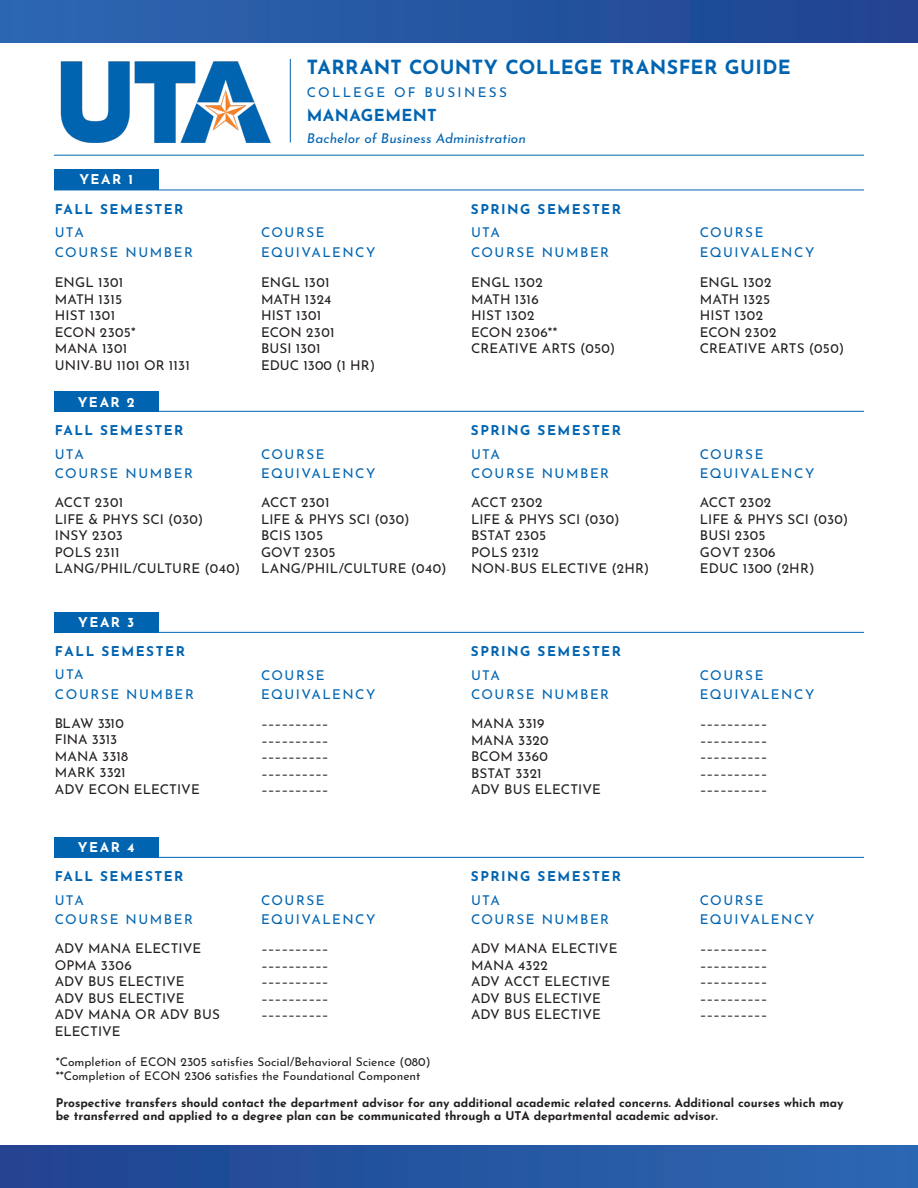
<style>
.page{position:relative;width:918px;height:1188px;background:#fff}
.page>*{position:absolute;margin:0;border:0;box-sizing:border-box;transform-origin:0 0}
.t1{font:700 19.5px "Josefin Sans";letter-spacing:.02em;color:#0064b1}
.t2{font:700 16.5px "Josefin Sans";letter-spacing:.025em;color:#0064b1}
.t3{font:13.5px/16.5px "Josefin Sans";letter-spacing:.005em;color:#231f20}
.t4{font:13.5px/19.5px "Josefin Sans";letter-spacing:.115em;color:#0064b1}
.t5{font:700 13.5px/23.5px "Josefin Sans";letter-spacing:.115em;color:#0064b1}
.t6{font:italic 13.5px "Josefin Sans";letter-spacing:.005em;color:#0064b1}
.t7{font:700 13.5px "Josefin Sans";letter-spacing:.11em;color:#fff}
.t8{font:13.5px "Josefin Sans";letter-spacing:.175em;color:#0064b1}
.t9{font:13.5px "Josefin Sans";letter-spacing:.025em;color:#231f20}
.t10{font:700 12px/13.5px "Josefin Sans";color:#231f20}
.t11{font:12px/13.5px "Josefin Sans";color:#231f20}
.s1{font-style:inherit}
.s2{font-weight:400}
.s3{color:#231f20}
</style>
<div class="page">
<div style="left:54px;top:169px;width:105px;height:21px;background:#0064b1"></div>
<div style="left:54px;top:391px;width:105px;height:20px;background:#0064b1"></div>
<div style="left:54px;top:612px;width:105px;height:20px;background:#0064b1"></div>
<div style="left:54px;top:837px;width:105px;height:20px;background:#0064b1"></div>
<hr style="left:54px;top:155px;width:810px;height:1px;background:#0064b1">
<hr style="left:54px;top:190px;width:810px;height:1px;background:#0064b1">
<hr style="left:54px;top:411px;width:810px;height:1px;background:#0064b1">
<hr style="left:54px;top:632px;width:810px;height:1px;background:#0064b1">
<hr style="left:54px;top:857px;width:810px;height:1px;background:#0064b1">
<hr style="left:290px;top:59px;width:1px;height:84px;background:#0064b1">
<img style="left:60px;top:61px;width:211px;height:82px">
<div style="left:0;top:0;width:918px;height:42px;background:linear-gradient(to right,#2c68b2,#1f4390)"></div>
<div style="left:0;top:1146px;width:918px;height:42px;background:linear-gradient(to right,#1f4390,#2c68b2)"></div>
<p class="t1" style="left:307px;top:49px;width:485px">TARRANT COUNTY COLLEGE TRANSFER GUIDE</p>
<p class="t8" style="left:307px;top:81px;width:201px">COLLEGE OF BUSINESS</p>
<p class="t2" style="left:307px;top:100px;width:131px">MANAGEMENT</p>
<p class="t6" style="left:307px;top:126px;width:220px">Bachelor of Business Administration</p>
<p class="t7" style="left:79px;top:168px;width:55px">YEAR 1</p>
<p class="t5" style="left:55px;top:195px;width:130px">FALL SEMESTER</p>
<p class="t5" style="left:471px;top:195px;width:152px">SPRING SEMESTER</p>
<p class="t4" style="left:55px;top:221px;width:31px">UTA</p>
<p class="t4" style="left:55px;top:241px;width:140px">COURSE NUMBER</p>
<p class="t3" style="left:55px;top:273px;width:70px">ENGL 1301</p>
<p class="t3" style="left:55px;top:289px;width:69px">MATH 1315</p>
<p class="t3" style="left:55px;top:306px;width:62px">HIST 1301</p>
<p class="t3" style="left:55px;top:322px;width:83px">ECON 2305*</p>
<p class="t3" style="left:55px;top:339px;width:74px">MANA 1301</p>
<p class="t3" style="left:55px;top:355px;width:137px">UNIV-BU 1101 OR 1131</p>
<p class="t4" style="left:261px;top:221px;width:116px">COURSE<br>EQUIVALENCY</p>
<p class="t3" style="left:261px;top:273px;width:116px">ENGL 1301<br>MATH 1324<br>HIST 1301<br>ECON 2301<br>BUSI 1301<br>EDUC 1300 <span class="s1">(1 HR)</span></p>
<p class="t4" style="left:471px;top:221px;width:31px">UTA</p>
<p class="t4" style="left:471px;top:241px;width:140px">COURSE NUMBER</p>
<p class="t3" style="left:471px;top:273px;width:73px">ENGL 1302</p>
<p class="t3" style="left:471px;top:289px;width:69px">MATH 1316</p>
<p class="t3" style="left:471px;top:306px;width:65px">HIST 1302</p>
<p class="t3" style="left:471px;top:322px;width:88px">ECON 2306**</p>
<p class="t3" style="left:471px;top:339px;width:146px">CREATIVE ARTS (050)</p>
<p class="t4" style="left:700px;top:221px;width:65px">COURSE</p>
<p class="t4" style="left:700px;top:241px;width:116px">EQUIVALENCY</p>
<p class="t3" style="left:700px;top:273px;width:73px">ENGL 1302</p>
<p class="t3" style="left:700px;top:289px;width:72px">MATH 1325</p>
<p class="t3" style="left:700px;top:306px;width:65px">HIST 1302</p>
<p class="t3" style="left:700px;top:322px;width:78px">ECON 2302</p>
<p class="t3" style="left:700px;top:339px;width:146px">CREATIVE ARTS (050)</p>
<p class="t7" style="left:78px;top:391px;width:59px">YEAR 2</p>
<p class="t5" style="left:55px;top:417px;width:130px">FALL SEMESTER</p>
<p class="t5" style="left:471px;top:417px;width:152px">SPRING SEMESTER</p>
<p class="t4" style="left:55px;top:443px;width:31px">UTA</p>
<p class="t4" style="left:55px;top:462px;width:140px">COURSE NUMBER</p>
<p class="t3" style="left:55px;top:493px;width:70px">ACCT 2301</p>
<p class="t3" style="left:55px;top:509px;width:150px">LIFE &amp; PHYS SCI (030)</p>
<p class="t3" style="left:55px;top:526px;width:70px">INSY 2303</p>
<p class="t3" style="left:55px;top:542px;width:66px">POLS 2311</p>
<p class="t3" style="left:55px;top:559px;width:187px">LANG/PHIL/CULTURE (040)</p>
<p class="t4" style="left:261px;top:442px;width:65px">COURSE</p>
<p class="t4" style="left:261px;top:462px;width:116px">EQUIVALENCY</p>
<p class="t3" style="left:261px;top:493px;width:70px">ACCT 2301</p>
<p class="t3" style="left:261px;top:509px;width:150px">LIFE &amp; PHYS SCI (030)</p>
<p class="t3" style="left:261px;top:526px;width:64px">BCIS 1305</p>
<p class="t9" style="left:261px;top:541px;width:76px">GOVT 2305</p>
<p class="t3" style="left:261px;top:559px;width:187px">LANG/PHIL/CULTURE (040)</p>
<p class="t4" style="left:471px;top:442px;width:31px">UTA</p>
<p class="t4" style="left:471px;top:462px;width:140px">COURSE NUMBER</p>
<p class="t3" style="left:471px;top:493px;width:73px">ACCT 2302</p>
<p class="t3" style="left:471px;top:509px;width:150px">LIFE &amp; PHYS SCI (030)</p>
<p class="t3" style="left:471px;top:526px;width:77px">BSTAT 2305</p>
<p class="t3" style="left:471px;top:542px;width:69px">POLS 2312</p>
<p class="t3" style="left:471px;top:559px;width:180px">NON-BUS ELECTIVE (2HR)</p>
<p class="t4" style="left:700px;top:442px;width:116px">COURSE<br>EQUIVALENCY</p>
<p class="t3" style="left:700px;top:493px;width:150px">ACCT 2302<br>LIFE &amp; PHYS SCI (030)<br>BUSI 2305<br>GOVT 230<span class="s1">6<br>EDUC 1300</span> (2HR)</p>
<p class="t7" style="left:78px;top:610px;width:58px">YEAR 3</p>
<p class="t5" style="left:55px;top:637px;width:131px">FALL SEMESTER<br><span class="s2">UTA</span></p>
<p class="t4" style="left:55px;top:678px;width:140px;line-height:29px">COURSE NUMBER<br><span class="s3">BLAW 3310</span></p>
<p class="t3" style="left:55px;top:730px;width:146px">FINA 3313<br>MANA 3318<br>MARK 3321<br>ADV ECON EL<span class="s1">E</span>CTIVE</p>
<p class="t4" style="left:261px;top:663px;width:65px">COURSE</p>
<p class="t4" style="left:261px;top:683px;width:116px">EQUIVALENCY</p>
<p class="t3" style="left:261px;top:714px;width:69px">––––––––––</p>
<p class="t3" style="left:261px;top:730px;width:69px">––––––––––</p>
<p class="t3" style="left:261px;top:747px;width:69px">––––––––––</p>
<p class="t3" style="left:261px;top:763px;width:69px">––––––––––</p>
<p class="t3" style="left:261px;top:780px;width:69px">––––––––––</p>
<p class="t5" style="left:471px;top:638px;width:152px">SPRING SEMESTER</p>
<p class="t4" style="left:471px;top:663px;width:31px">UTA</p>
<p class="t4" style="left:471px;top:683px;width:140px">COURSE NUMBER</p>
<p class="t3" style="left:471px;top:714px;width:75px">MANA 3319</p>
<p class="t3" style="left:471px;top:730px;width:79px">MANA 3320</p>
<p class="t3" style="left:471px;top:747px;width:78px">BCOM 3360</p>
<p class="t3" style="left:471px;top:763px;width:72px">BSTAT 3321</p>
<p class="t3" style="left:471px;top:780px;width:131px">ADV BUS ELECTIVE</p>
<p class="t4" style="left:700px;top:663px;width:65px">COURSE</p>
<p class="t4" style="left:700px;top:683px;width:116px">EQUIVALENCY</p>
<p class="t3" style="left:700px;top:714px;width:69px">––––––––––</p>
<p class="t3" style="left:700px;top:730px;width:69px">––––––––––</p>
<p class="t3" style="left:700px;top:747px;width:69px">––––––––––</p>
<p class="t3" style="left:700px;top:763px;width:69px">––––––––––</p>
<p class="t3" style="left:700px;top:780px;width:69px">––––––––––</p>
<p class="t7" style="left:78px;top:835px;width:58px">YEAR 4</p>
<p class="t5" style="left:55px;top:863px;width:130px">FALL SEMESTER</p>
<p class="t5" style="left:471px;top:863px;width:152px">SPRING SEMESTER</p>
<p class="t4" style="left:55px;top:889px;width:31px">UTA</p>
<p class="t4" style="left:55px;top:908px;width:140px">COURSE NUMBER</p>
<p class="t3" style="left:55px;top:939px;width:148px">ADV MANA ELECTIVE</p>
<p class="t3" style="left:55px;top:955px;width:79px">OPMA 3306</p>
<p class="t3" style="left:55px;top:972px;width:131px">ADV BUS ELECTIVE</p>
<p class="t3" style="left:55px;top:988px;width:131px">ADV BUS ELECTIVE</p>
<p class="t3" style="left:55px;top:1005px;width:167px">ADV MANA OR ADV BUS</p>
<p class="t3" style="left:55px;top:1021px;width:67px">ELECTIVE</p>
<p class="t4" style="left:261px;top:888px;width:65px">COURSE</p>
<p class="t4" style="left:261px;top:908px;width:116px">EQUIVALENCY</p>
<p class="t3" style="left:261px;top:939px;width:69px">––––––––––</p>
<p class="t3" style="left:261px;top:955px;width:69px">––––––––––</p>
<p class="t3" style="left:261px;top:972px;width:69px">––––––––––</p>
<p class="t3" style="left:261px;top:988px;width:69px">––––––––––</p>
<p class="t3" style="left:261px;top:1005px;width:69px">––––––––––</p>
<p class="t4" style="left:471px;top:888px;width:31px">UTA</p>
<p class="t4" style="left:471px;top:908px;width:140px">COURSE NUMBER</p>
<p class="t3" style="left:471px;top:939px;width:148px">ADV MANA ELECTIVE</p>
<p class="t3" style="left:471px;top:955px;width:78px">MANA 4322</p>
<p class="t3" style="left:471px;top:972px;width:141px">ADV ACCT ELECTIVE</p>
<p class="t3" style="left:471px;top:988px;width:131px">ADV BUS ELECTIVE</p>
<p class="t3" style="left:471px;top:1005px;width:131px">ADV BUS ELECTIVE</p>
<p class="t4" style="left:700px;top:888px;width:116px">COURSE<br>EQUIVALENCY</p>
<p class="t3" style="left:700px;top:939px;width:69px;text-align:justify">–––––––––– –––––––––– –––––––––– –––––––––– <span class="s1">––––––––––</span></p>
<p class="t11" style="left:56px;top:1054px;width:376px">*Completion of ECON 2305 satisfies Social/Behavioral Science (080) **Completion of ECON 2306 satisfies the Foundational Component</p>
<p class="t10" style="left:56px;top:1094px;width:789px">Prospective transfers should contact the department advisor for any additional academic related concerns. Additional courses which may be transferred and applied to a degree plan can be communicated through a UTA departmental academic advisor.</p>
</div>
